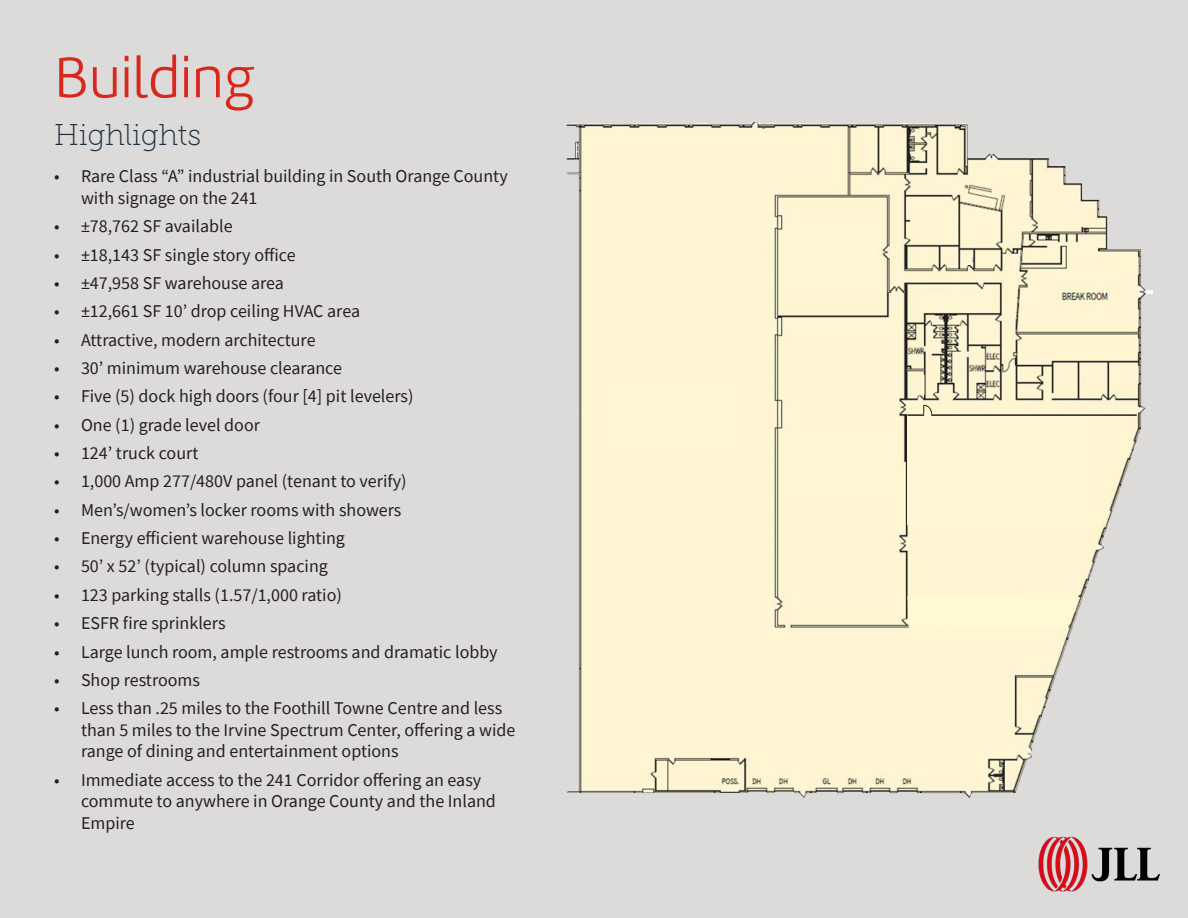
<style>
.page{position:relative;width:1188px;height:918px;background:#dddbd9}
.page>*{position:absolute;margin:0;border:0;box-sizing:border-box;transform-origin:0 0}
.Cover_Title_Left{font:300 60px "Marine";color:#d8281e}
.Title_03_Left{font:30px "Museo Slab 100";color:#1d3142}
.t1{font:18px/21.6px "Source Sans Pro";color:#231f20}
</style>
<div class="page">
<img style="left:1038px;top:836px;width:123px;height:56px">
<img style="left:566px;top:122px;width:586px;height:676px">
<div style="left:612px;top:391px;width:122px;height:55px;background:#fef7d4"></div>
<div style="left:796px;top:432px;width:100px;height:56px;background:#fef7d4"></div>
<div style="left:784px;top:224px;width:94px;height:55px;background:#fef7d4"></div>
<div style="left:907px;top:409px;width:167px;height:116px;background:#fef7d4"></div>
<div style="left:907px;top:592px;width:173px;height:38px;background:#fef8d3"></div>
<div style="left:923px;top:294px;width:65px;height:14px;background:#fef7d4"></div>
<div style="left:961px;top:255px;width:10px;height:9px;background:#fef7d4"></div>
<div style="left:977px;top:256px;width:23px;height:7px;background:#fef7d4"></div>
<hr style="left:907px;top:414px;width:230px;height:2px;background:#231f20">
<svg style="left:923px;top:405px;width:10px;height:10px"></svg>
<div style="left:924px;top:414px;width:7px;height:7px;background:#fef8d3"></div>
<p class="Cover_Title_Left" style="left:54px;top:40px;width:202px">Building</p>
<p class="Title_03_Left" style="left:54px;top:118px;width:149px">Highlights</p>
<p class="t1" style="left:81px;top:165px;width:428px;text-indent:-27px">• Rare Class “A” industrial building in South Orange County with signage on the 241</p>
<p class="t1" style="left:54px;top:215px;width:180px">• ±78,762 SF available</p>
<p class="t1" style="left:54px;top:244px;width:243px">• ±18,143 SF single story office</p>
<p class="t1" style="left:54px;top:272px;width:231px">• ±47,958 SF warehouse area</p>
<p class="t1" style="left:54px;top:300px;width:308px">• ±12,661 SF 10’ drop ceiling HVAC area</p>
<p class="t1" style="left:54px;top:329px;width:263px">• Attractive, modern architecture</p>
<p class="t1" style="left:54px;top:357px;width:290px">• 30’ minimum warehouse clearance</p>
<p class="t1" style="left:54px;top:385px;width:361px">• Five (5) dock high doors (four [4] pit levelers)</p>
<p class="t1" style="left:54px;top:414px;width:208px">• One (1) grade level door</p>
<p class="t1" style="left:54px;top:442px;width:146px">• 124’ truck court</p>
<p class="t1" style="left:54px;top:471px;width:354px">• 1,000 Amp 277/480V panel (tenant to verify)</p>
<p class="t1" style="left:54px;top:499px;width:349px">• Men’s/women’s locker rooms with showers</p>
<p class="t1" style="left:54px;top:527px;width:293px">• Energy efficient warehouse lighting</p>
<p class="t1" style="left:54px;top:556px;width:275px">• 50’ x 52’ (typical) column spacing</p>
<p class="t1" style="left:54px;top:584px;width:289px">• 123 parking stalls (1.57/1,000 ratio)</p>
<p class="t1" style="left:54px;top:612px;width:173px">• ESFR fire sprinklers</p>
<p class="t1" style="left:54px;top:641px;width:445px">• Large lunch room, ample restrooms and dramatic lobby</p>
<p class="t1" style="left:54px;top:669px;width:148px">• Shop restrooms</p>
<p class="t1" style="left:81px;top:697px;width:436px;text-indent:-27px">• Less than .25 miles to the Foothill Towne Centre and less than 5 miles to the Irvine Spectrum Center, offering a wide range of dining and entertainment options</p>
<p class="t1" style="left:81px;top:769px;width:416px;text-indent:-27px">• Immediate access to the 241 Corridor offering an easy commute to anywhere in Orange County and the Inland<br>Empire</p>
</div>
